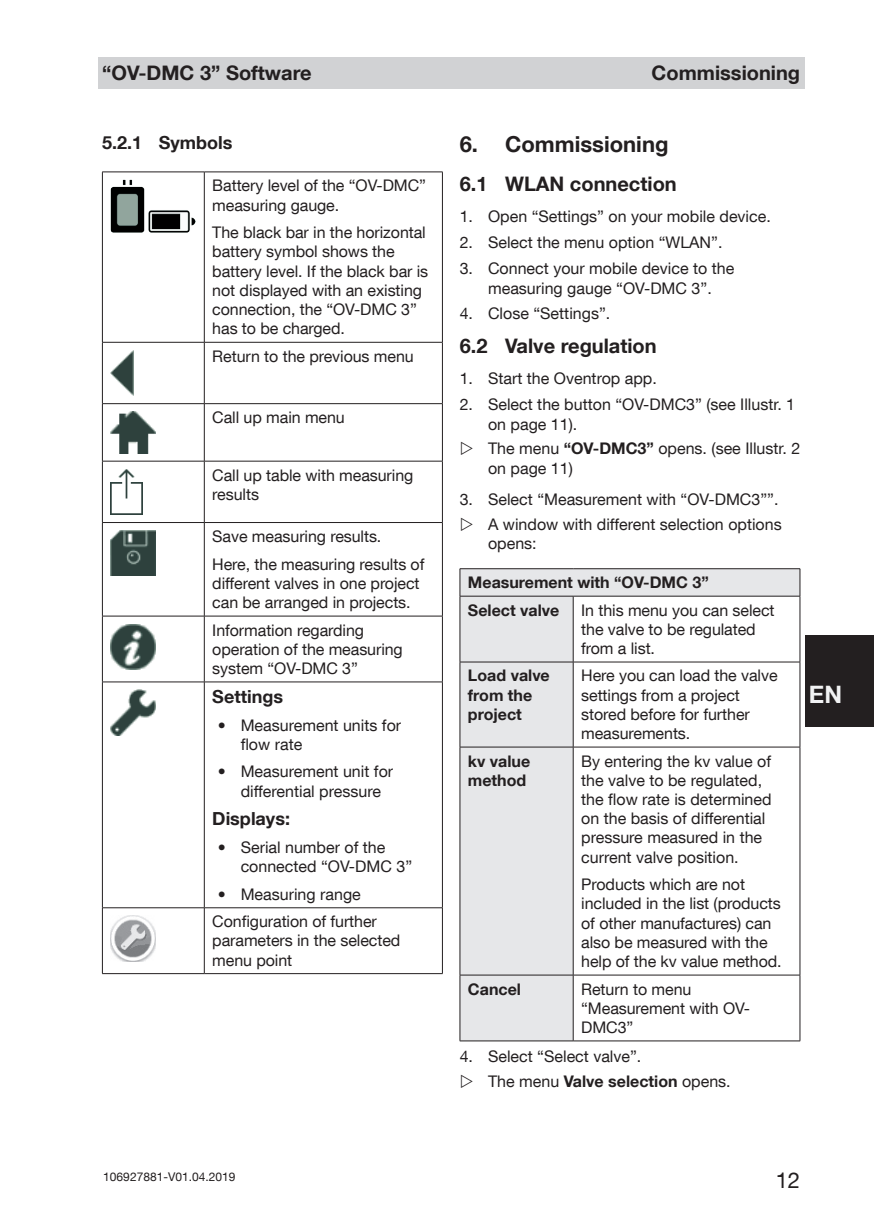
<style>
.page{position:relative;width:874px;height:1225px;background:#fff}
.page>*{position:absolute;margin:0;border:0;box-sizing:border-box;transform-origin:0 0}
.t1{font:700 24px "Helvetica Neue LT Com";color:#f2f3f4}
.t2{font:700 22px "Helvetica Neue LT Com";color:#231f20}
.t3{font:22px "Helvetica Neue LT Com";color:#231f20}
.t4{font:700 20px "Helvetica Neue LT Com";color:#231f20}
.t5{font:700 18px "Helvetica Neue LT Com";color:#231f20}
.t6{font:16px/19.2px "Helvetica Neue LT Com";letter-spacing:-.005em;color:#231f20}
.t7{font:700 16px/19.2px "Helvetica Neue LT Com";color:#231f20}
.t8{font:12px "Helvetica Neue LT Com";color:#231f20}
.s1{font-weight:700}
</style>
<div class="page">
<div style="left:98px;top:57px;width:705px;height:31px;background:#d1d2d4"></div>
<div style="left:805px;top:635px;width:68px;height:91px;background:#231f20"></div>
<hr style="left:102px;top:172px;width:102px;height:1px;background:#231f20">
<hr style="left:102px;top:172px;width:1px;height:170px;background:#231f20">
<hr style="left:204px;top:172px;width:238px;height:1px;background:#231f20">
<hr style="left:204px;top:172px;width:1px;height:170px;background:#231f20">
<hr style="left:442px;top:172px;width:1px;height:170px;background:#231f20">
<hr style="left:102px;top:342px;width:102px;height:1px;background:#231f20">
<hr style="left:102px;top:342px;width:1px;height:61px;background:#231f20">
<hr style="left:204px;top:342px;width:238px;height:1px;background:#231f20">
<hr style="left:204px;top:342px;width:1px;height:61px;background:#231f20">
<hr style="left:442px;top:342px;width:1px;height:61px;background:#231f20">
<hr style="left:102px;top:403px;width:102px;height:1px;background:#231f20">
<hr style="left:102px;top:404px;width:1px;height:57px;background:#231f20">
<hr style="left:204px;top:403px;width:238px;height:1px;background:#231f20">
<hr style="left:204px;top:404px;width:1px;height:57px;background:#231f20">
<hr style="left:442px;top:404px;width:1px;height:57px;background:#231f20">
<hr style="left:102px;top:461px;width:102px;height:1px;background:#231f20">
<hr style="left:102px;top:461px;width:1px;height:61px;background:#231f20">
<hr style="left:204px;top:461px;width:238px;height:1px;background:#231f20">
<hr style="left:204px;top:461px;width:1px;height:61px;background:#231f20">
<hr style="left:442px;top:461px;width:1px;height:61px;background:#231f20">
<hr style="left:102px;top:522px;width:102px;height:1px;background:#231f20">
<hr style="left:102px;top:523px;width:1px;height:93px;background:#231f20">
<hr style="left:204px;top:522px;width:238px;height:1px;background:#231f20">
<hr style="left:204px;top:523px;width:1px;height:93px;background:#231f20">
<hr style="left:442px;top:523px;width:1px;height:93px;background:#231f20">
<hr style="left:102px;top:616px;width:102px;height:1px;background:#231f20">
<hr style="left:102px;top:616px;width:1px;height:65px;background:#231f20">
<hr style="left:204px;top:616px;width:238px;height:1px;background:#231f20">
<hr style="left:204px;top:616px;width:1px;height:65px;background:#231f20">
<hr style="left:442px;top:616px;width:1px;height:65px;background:#231f20">
<hr style="left:102px;top:681px;width:102px;height:1px;background:#231f20">
<hr style="left:102px;top:682px;width:1px;height:225px;background:#231f20">
<hr style="left:204px;top:681px;width:238px;height:1px;background:#231f20">
<hr style="left:204px;top:682px;width:1px;height:225px;background:#231f20">
<hr style="left:442px;top:682px;width:1px;height:225px;background:#231f20">
<hr style="left:102px;top:907px;width:102px;height:1px;background:#231f20">
<hr style="left:102px;top:908px;width:1px;height:65px;background:#231f20">
<hr style="left:204px;top:907px;width:238px;height:1px;background:#231f20">
<hr style="left:204px;top:908px;width:1px;height:65px;background:#231f20">
<hr style="left:442px;top:908px;width:1px;height:65px;background:#231f20">
<hr style="left:102px;top:973px;width:102px;height:1px;background:#231f20">
<hr style="left:204px;top:973px;width:238px;height:1px;background:#231f20">
<img style="left:110px;top:180px;width:85px;height:52px">
<img style="left:110px;top:350px;width:24px;height:46px">
<img style="left:110px;top:412px;width:46px;height:41px">
<img style="left:110px;top:469px;width:33px;height:45px">
<img style="left:110px;top:530px;width:46px;height:46px">
<img style="left:110px;top:624px;width:46px;height:45px">
<img style="left:110px;top:690px;width:46px;height:45px">
<img style="left:110px;top:915px;width:46px;height:46px">
<svg style="left:460px;top:569px;width:339px;height:471px"></svg>
<hr style="left:459px;top:568px;width:114px;height:1px;background:#231f20">
<svg style="left:459px;top:569px;width:1px;height:27px"></svg>
<hr style="left:573px;top:568px;width:226px;height:1px;background:#231f20">
<svg style="left:799px;top:569px;width:1px;height:27px"></svg>
<hr style="left:459px;top:596px;width:114px;height:1px;background:#231f20">
<hr style="left:459px;top:596px;width:1px;height:66px;background:#231f20">
<hr style="left:573px;top:596px;width:226px;height:1px;background:#231f20">
<hr style="left:572px;top:596px;width:1px;height:66px;background:#231f20">
<hr style="left:799px;top:596px;width:1px;height:66px;background:#231f20">
<hr style="left:459px;top:661px;width:114px;height:1px;background:#231f20">
<hr style="left:459px;top:662px;width:1px;height:85px;background:#231f20">
<hr style="left:573px;top:661px;width:226px;height:1px;background:#231f20">
<hr style="left:572px;top:662px;width:1px;height:85px;background:#231f20">
<hr style="left:799px;top:662px;width:1px;height:85px;background:#231f20">
<hr style="left:459px;top:746px;width:114px;height:1px;background:#231f20">
<hr style="left:459px;top:747px;width:1px;height:227px;background:#231f20">
<hr style="left:573px;top:746px;width:226px;height:1px;background:#231f20">
<hr style="left:572px;top:747px;width:1px;height:227px;background:#231f20">
<hr style="left:799px;top:747px;width:1px;height:227px;background:#231f20">
<hr style="left:459px;top:974px;width:114px;height:1px;background:#231f20">
<hr style="left:459px;top:975px;width:1px;height:65px;background:#231f20">
<hr style="left:573px;top:974px;width:226px;height:1px;background:#231f20">
<hr style="left:572px;top:975px;width:1px;height:65px;background:#231f20">
<hr style="left:799px;top:975px;width:1px;height:65px;background:#231f20">
<hr style="left:459px;top:1040px;width:114px;height:1px;background:#231f20">
<hr style="left:573px;top:1040px;width:226px;height:1px;background:#231f20">
<p class="t4" style="left:102px;top:60px;width:211px">“OV-DMC 3” Software</p>
<p class="t4" style="left:651px;top:60px;width:150px">Commissioning</p>
<p class="t5" style="left:102px;top:131px;width:132px">5.2.1 Symbols</p>
<p class="t6" style="left:212px;top:176px;width:215px">Battery level of the “OV-DMC” measuring gauge.</p>
<p class="t6" style="left:212px;top:223px;width:217px">The black bar in the horizontal battery symbol shows the battery level. If the black bar is not displayed with an existing connection, the “OV-DMC 3” has to be charged.</p>
<p class="t6" style="left:212px;top:346px;width:203px">Return to the previous menu</p>
<p class="t6" style="left:212px;top:407px;width:134px">Call up main menu</p>
<p class="t6" style="left:212px;top:465px;width:202px">Call up table with measuring results</p>
<p class="t6" style="left:212px;top:522px;width:213px;line-height:27.6px">Save measuring results.<br>Here, the measuring results of</p>
<p class="t6" style="left:212px;top:573px;width:209px">different valves in one project can be arranged in projects.</p>
<p class="t6" style="left:212px;top:620px;width:192px">Information regarding operation of the measuring system “OV-DMC 3”</p>
<p class="t5" style="left:212px;top:685px;width:72px">Settings</p>
<p class="t6" style="left:240px;top:715px;width:162px;text-indent:-23px">• Measurement units for flow rate</p>
<p class="t6" style="left:240px;top:761px;width:154px;text-indent:-23px">• Measurement unit for differential pressure</p>
<p class="t5" style="left:212px;top:807px;width:79px">Displays:</p>
<p class="t6" style="left:240px;top:837px;width:173px;text-indent:-23px">• Serial number of the connected “OV-DMC 3”</p>
<p class="t6" style="left:212px;top:880px;width:166px;line-height:27.4px;text-indent:6px">• Measuring range<br>Configuration of further</p>
<p class="t6" style="left:212px;top:930px;width:189px">parameters in the selected menu point</p>
<h2 class="t2" style="left:459px;top:130px;width:210px">6. Commissioning</h2>
<p class="t4" style="left:459px;top:171px;width:218px">6.1 WLAN connection</p>
<p class="t6" style="left:459px;top:206px;width:312px">1. Open “Settings” on your mobile device.</p>
<p class="t6" style="left:459px;top:232px;width:264px">2. Select the menu option “WLAN”.</p>
<p class="t6" style="left:459px;top:257px;width:276px;line-height:20px;text-align:center">3. Connect your mobile device to the measuring gauge “OV-DMC 3”.</p>
<p class="t6" style="left:459px;top:303px;width:152px">4. Close “Settings”.</p>
<p class="t4" style="left:459px;top:333px;width:198px">6.2 Valve regulation</p>
<p class="t6" style="left:459px;top:368px;width:199px">1. Start the Oventrop app.</p>
<p class="t6" style="left:488px;top:393px;width:308px;line-height:20px;text-indent:-28px">2. Select the button “OV-DMC3” (see Illustr. 1 on page 11).</p>
<p class="t6" style="left:488px;top:439px;width:313px">The menu <span class="s1">“OV-DMC3”</span> opens. (see Illustr. 2 on page 11)</p>
<p class="t6" style="left:459px;top:486px;width:323px;line-height:24.8px;text-align:right">3. Select “Measurement with “OV-DMC3””.<br>A window with different selection options</p>
<p class="t6" style="left:488px;top:533px;width:50px">opens:</p>
<p class="t7" style="left:467px;top:568px;width:242px;line-height:27.4px">Measurement with “OV-DMC 3”<br>Select valve</p>
<p class="t6" style="left:581px;top:600px;width:195px">In this menu you can select the valve to be regulated from a list.</p>
<p class="t7" style="left:467px;top:665px;width:83px">Load valve from the project</p>
<p class="t6" style="left:581px;top:666px;width:198px">Here you can load the valve settings from a project stored before for further measurements.</p>
<p class="t7" style="left:467px;top:750px;width:64px">kv value method</p>
<p class="t6" style="left:581px;top:751px;width:192px">By entering the kv value of the valve to be regulated, the flow rate is determined on the basis of differential pressure measured in the current valve position.</p>
<p class="t6" style="left:581px;top:874px;width:202px">Products which are not included in the list (products of other manufactures) can also be measured with the help of the kv value method.</p>
<p class="t7" style="left:467px;top:978px;width:55px">Cancel</p>
<p class="t6" style="left:581px;top:978px;width:170px">Return to menu “Measurement with OV-<br>DMC3”</p>
<p class="t6" style="left:488px;top:1043px;width:244px;line-height:24.8px;text-indent:-28px">4. Select “Select valve”.<br>The menu <span class="s1">Valve selection</span> opens.</p>
<h1 class="t1" style="left:808px;top:679px;width:35px">EN</h1>
<p class="t8" style="left:103px;top:1169px;width:134px">106927881-V01.04.2019</p>
<h2 class="t3" style="left:775px;top:1167px;width:26px">12</h2>
</div>
